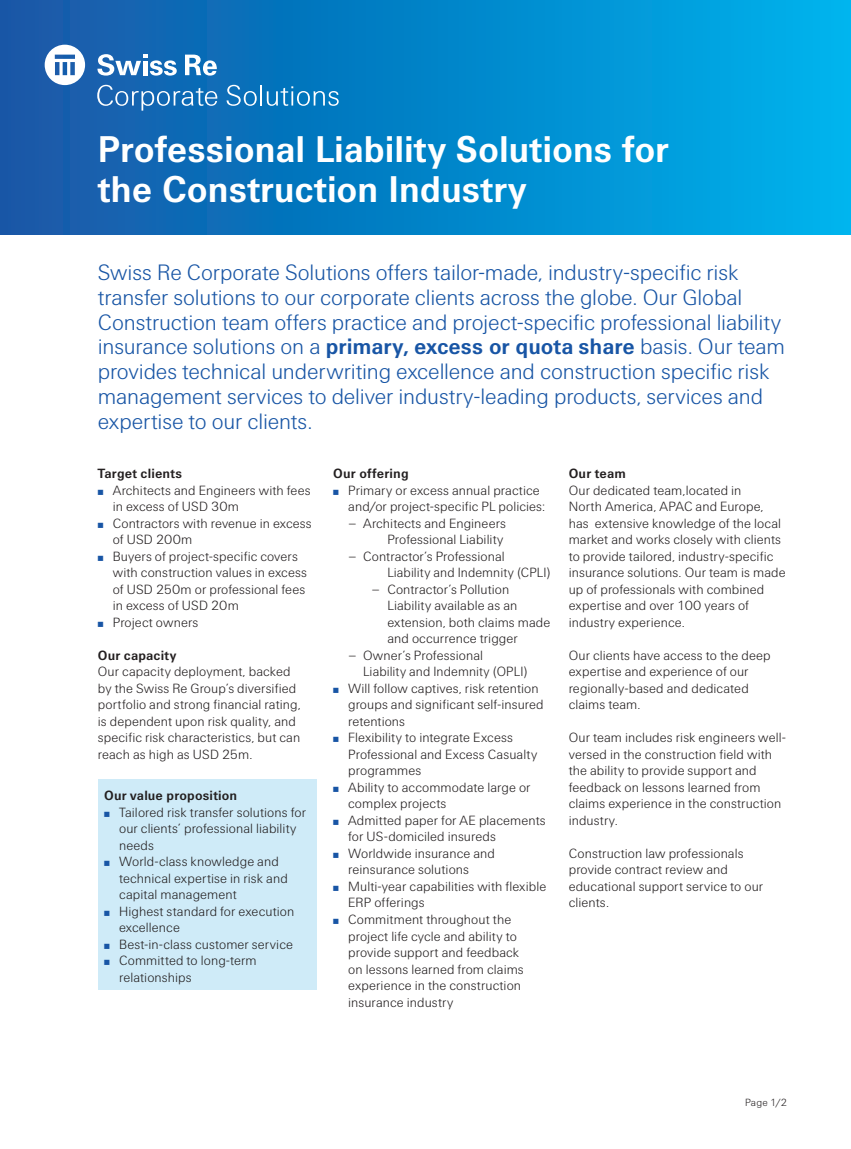
<style>
.page{position:relative;width:851px;height:1149px;background:#fff}
.page>*{position:absolute;margin:0;border:0;box-sizing:border-box;transform-origin:0 0}
.t1{font:700 37.5px/40.5px "Swiss Re Sans OT";color:#fff}
.t2{font:300 22.5px/24.8px "Swiss Re Sans OT";letter-spacing:-.005em;color:#1855a5}
.t3{font:300 13.5px/16.5px "Swiss Re Sans OT";letter-spacing:.005em;color:#231f20}
.t4{font:700 13.5px "Swiss Re Sans OT";letter-spacing:.015em;color:#231f20}
.t5{font:300 10.5px "Swiss Re Sans OT";color:#231f20}
.s1{font-weight:700}
.s2{color:#1855a5}
</style>
<div class="page">
<div style="left:0;top:0;width:850px;height:234px;background:linear-gradient(to right,#1355a5,#00b3ec)"></div>
<svg style="left:97px;top:85px;width:120px;height:26px;background:#3980bf"></svg>
<svg style="left:226px;top:85px;width:31px;height:21px"></svg>
<hr style="left:260px;top:85px;width:2px;height:20px;background:#fff">
<svg style="left:267px;top:86px;width:71px;height:20px"></svg>
<svg style="left:45px;top:45px;width:40px;height:40px"></svg>
<svg style="left:97px;top:54px;width:80px;height:22px"></svg>
<svg style="left:185px;top:55px;width:32px;height:21px"></svg>
<div style="left:98px;top:779px;width:218px;height:210px;background:#cfebf8"></div>
<h1 class="t1" style="left:98px;top:129px;width:572px">Professional Liability Solutions for the Construction Industry</h1>
<p class="t2" style="left:98px;top:260px;width:688px">Swiss Re Corporate Solutions offers tailor-made, industry-specific risk transfer solutions to our corporate clients across the globe. Our Global Construction team offers practice and project-specific professional liability insurance solutions on a <span class="s1">primary, excess or quota share</span> basis. Our team provides technical underwriting excellence and construction specific risk management services to deliver industry-leading products, services and expertise to our clients.</p>
<p class="t4" style="left:98px;top:465px;width:86px">Target clients</p>
<p class="t3" style="left:98px;top:482px;width:214px"><span class="s2">̤</span> Architects and Engineers with fees</p>
<p class="t3" style="left:113px;top:498px;width:128px">in excess of USD 30m</p>
<p class="t3" style="left:98px;top:515px;width:215px"><span class="s2">̤</span> Contractors with revenue in excess</p>
<p class="t3" style="left:113px;top:531px;width:81px">of USD 200m</p>
<p class="t3" style="left:98px;top:548px;width:201px"><span class="s2">̤</span> Buyers of project-specific covers</p>
<p class="t3" style="left:113px;top:564px;width:196px">with construction values in excess</p>
<p class="t3" style="left:113px;top:581px;width:194px">of USD 250m or professional fees</p>
<p class="t3" style="left:113px;top:597px;width:127px">in excess of USD 20m</p>
<p class="t3" style="left:98px;top:614px;width:102px"><span class="s2">̤</span> Project owners</p>
<p class="t4" style="left:98px;top:647px;width:80px">Our capacity</p>
<p class="t3" style="left:98px;top:663px;width:204px">Our capacity deployment, backed by the Swiss Re Group’s diversified portfolio and strong financial rating, is dependent upon risk quality, and specific risk characteristics, but can reach as high as USD 25m.</p>
<p class="t4" style="left:568px;top:465px;width:59px">Our team</p>
<p class="t3" style="left:568px;top:482px;width:218px">Our dedicated team,located in<br>North America, APAC and Europe, has extensive knowledge of the local market and works closely with clients to provide tailored, industry-specific insurance solutions. Our team is made up of professionals with combined expertise and over 100 years of industry experience.</p>
<p class="t3" style="left:568px;top:646px;width:203px">Our clients have access to the deep expertise and experience of our regionally-based and dedicated claims team.</p>
<p class="t3" style="left:568px;top:729px;width:219px">Our team includes risk engineers well&shy;versed in the construction field with the ability to provide support and feedback on lessons learned from claims experience in the construction industry.</p>
<p class="t3" style="left:568px;top:844px;width:196px">Construction law professionals provide contract review and educational support service to our clients.</p>
<p class="t4" style="left:333px;top:465px;width:77px">Our offering</p>
<p class="t3" style="left:333px;top:482px;width:208px"><span class="s2">̤</span> Primary or excess annual practice</p>
<p class="t3" style="left:348px;top:498px;width:198px">and/or project-specific PL policies:</p>
<p class="t3" style="left:348px;top:515px;width:159px;text-align:right">– Architects and Engineers<br>Professional Liability</p>
<p class="t3" style="left:387px;top:548px;width:165px;text-indent:-39px">– Contractor’s Professional<br>Liability and Indemnity (CPLI)</p>
<p class="t3" style="left:387px;top:581px;width:164px;text-indent:-16px">– Contractor’s Pollution<br>Liability available as an extension, both claims made and occurrence trigger</p>
<p class="t3" style="left:348px;top:647px;width:136px">– Owner’s Professional</p>
<p class="t3" style="left:363px;top:663px;width:166px">Liability and Indemnity (OPLI)</p>
<p class="t3" style="left:333px;top:680px;width:207px"><span class="s2">̤</span> Will follow captives, risk retention</p>
<p class="t3" style="left:348px;top:696px;width:197px">groups and significant self-insured</p>
<p class="t3" style="left:348px;top:713px;width:58px">retentions</p>
<p class="t3" style="left:333px;top:729px;width:181px"><span class="s2">̤</span> Flexibility to integrate Excess</p>
<p class="t3" style="left:348px;top:746px;width:190px">Professional and Excess Casualty</p>
<p class="t3" style="left:348px;top:762px;width:75px">programmes</p>
<p class="t3" style="left:333px;top:779px;width:199px"><span class="s2">̤</span> Ability to accommodate large or</p>
<p class="t3" style="left:348px;top:795px;width:100px">complex projects</p>
<p class="t3" style="left:333px;top:812px;width:214px"><span class="s2">̤</span> Admitted paper for AE placements</p>
<p class="t3" style="left:348px;top:828px;width:149px">for US-domiciled insureds</p>
<p class="t3" style="left:333px;top:845px;width:163px"><span class="s2">̤</span> Worldwide insurance and</p>
<p class="t3" style="left:348px;top:861px;width:122px">reinsurance solutions</p>
<p class="t3" style="left:333px;top:878px;width:214px"><span class="s2">̤</span> Multi-year capabilities with flexible</p>
<p class="t3" style="left:348px;top:894px;width:78px">ERP offerings</p>
<p class="t3" style="left:333px;top:911px;width:179px"><span class="s2">̤</span> Commitment throughout the</p>
<p class="t3" style="left:348px;top:927px;width:170px">project life cycle and ability to</p>
<p class="t3" style="left:348px;top:944px;width:172px">provide support and feedback</p>
<p class="t3" style="left:348px;top:960px;width:177px">on lessons learned from claims</p>
<p class="t3" style="left:348px;top:977px;width:174px">experience in the construction</p>
<p class="t3" style="left:348px;top:993px;width:107px">insurance industry</p>
<p class="t4" style="left:104px;top:787px;width:134px">Our value proposition</p>
<p class="t3" style="left:104px;top:803px;width:203px"><span class="s2">̤</span> Tailored risk transfer solutions for</p>
<p class="t3" style="left:119px;top:820px;width:179px">our clients’ professional liability</p>
<p class="t3" style="left:119px;top:836px;width:36px">needs</p>
<p class="t3" style="left:104px;top:853px;width:176px"><span class="s2">̤</span> World-class knowledge and</p>
<p class="t3" style="left:119px;top:869px;width:170px">technical expertise in risk and</p>
<p class="t3" style="left:119px;top:886px;width:119px">capital management</p>
<p class="t3" style="left:104px;top:902px;width:191px"><span class="s2">̤</span> Highest standard for execution</p>
<p class="t3" style="left:119px;top:919px;width:62px">excellence</p>
<p class="t3" style="left:104px;top:935px;width:190px"><span class="s2">̤</span> Best-in-class customer service</p>
<p class="t3" style="left:104px;top:952px;width:154px"><span class="s2">̤</span> Committed to long-term</p>
<p class="t3" style="left:119px;top:968px;width:74px">relationships</p>
<p class="t5" style="left:745px;top:1095px;width:44px">Page 1/2</p>
</div>
